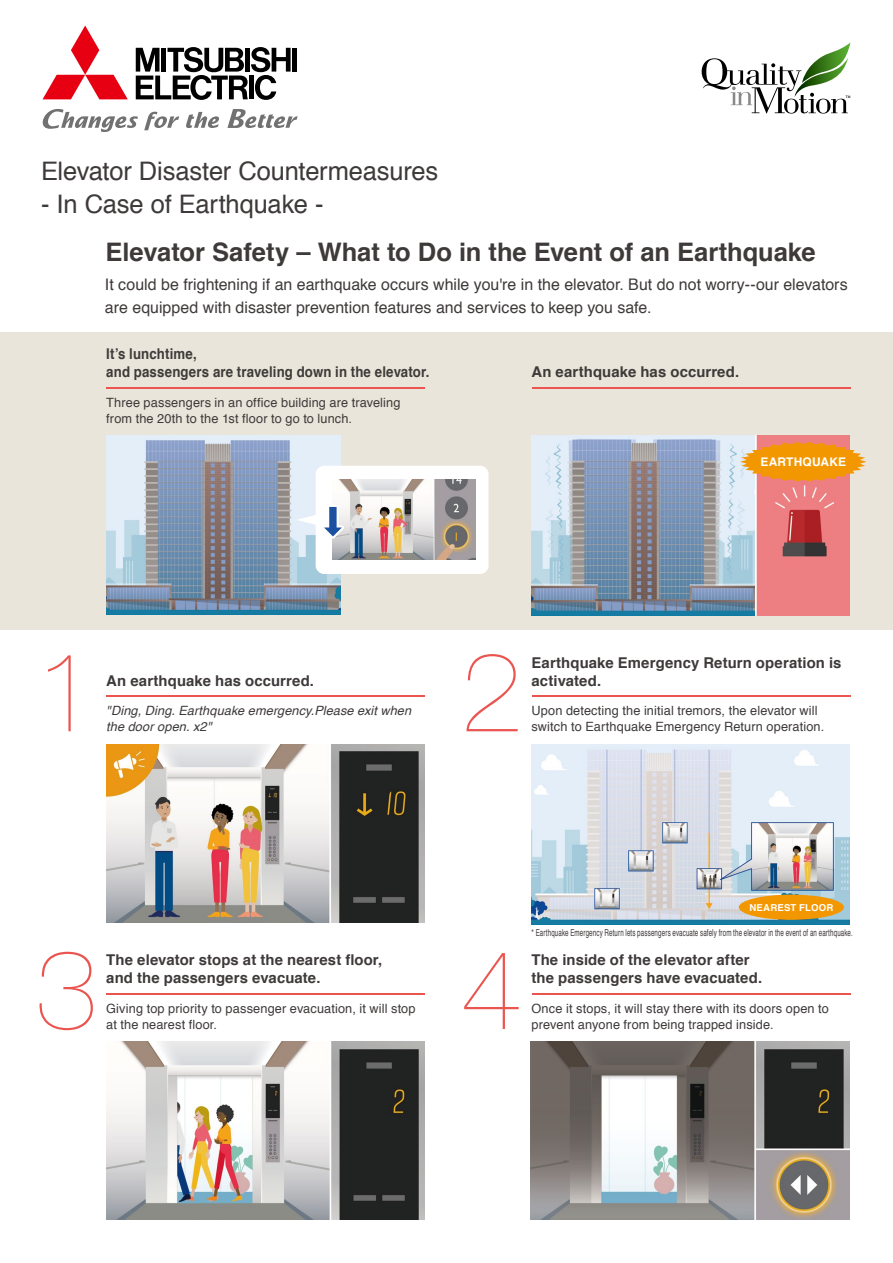
<style>
.page{position:relative;width:893px;height:1263px;background:#fff}
.page>*{position:absolute;margin:0;border:0;box-sizing:border-box;transform-origin:0 0}
.t1{font:200 111.6px "Helvetica Neue";color:#ea5550}
.t2{font:25.5px/33px "Helvetica";letter-spacing:-.01em;color:#3e3a39}
.t3{font:700 25.5px "Helvetica";color:#3e3a39}
.t4{font:15.9px/22.4px "Helvetica";color:#3e3a39}
.t5{font:700 14.85px/18px "Helvetica";letter-spacing:.01em;color:#3e3a39}
.t6{font:700 14.85px/17.9px "Helvetica";letter-spacing:.01em;color:#3e3a39;scale:.89 1}
.t7{font:12.75px/15.9px "Helvetica";letter-spacing:.01em;color:#3e3a39}
.t8{font:italic 12.75px "Helvetica";letter-spacing:.01em;color:#3e3a39}
.t9{font:700 11.85px "Helvetica";letter-spacing:.02em;color:#fff}
.t10{font:9.6px "Helvetica";letter-spacing:.02em;color:#3e3a39;scale:.65 1}
.t11{font:700 9.6px "Helvetica";letter-spacing:.025em;color:#fff}
</style>
<div class="page">
<div style="left:0;top:332px;width:893px;height:297px;background:#eae5da"></div>
<hr style="left:106px;top:695px;width:319px;height:2px;background:#ea5550">
<hr style="left:531px;top:695px;width:319px;height:2px;background:#ea5550">
<hr style="left:106px;top:993px;width:319px;height:1px;background:#ea5550">
<hr style="left:531px;top:993px;width:319px;height:1px;background:#ea5550">
<hr style="left:106px;top:387px;width:319px;height:2px;background:#ea5550">
<hr style="left:531px;top:387px;width:319px;height:2px;background:#ea5550">
<img style="left:531px;top:744px;width:318px;height:180px">
<img style="left:106px;top:744px;width:319px;height:179px">
<img style="left:106px;top:1041px;width:318px;height:179px">
<img style="left:531px;top:1041px;width:319px;height:179px">
<img style="left:107px;top:435px;width:233px;height:179px">
<img style="left:531px;top:435px;width:319px;height:180px">
<svg style="left:296px;top:466px;width:193px;height:108px;background:#d5d3d2"></svg>
<div style="left:739px;top:895px;width:105px;height:25px;background:#f39700;border-radius:50%"></div>
<svg style="left:740px;top:442px;width:127px;height:39px;background:#f0a236"></svg>
<svg style="left:144px;top:112px;width:35px;height:18px"></svg>
<svg style="left:227px;top:109px;width:71px;height:19px"></svg>
<svg style="left:42px;top:109px;width:96px;height:23px"></svg>
<svg style="left:186px;top:112px;width:33px;height:16px"></svg>
<svg style="left:43px;top:26px;width:85px;height:73px"></svg>
<hr style="left:293px;top:48px;width:4px;height:24px;background:#000">
<svg style="left:136px;top:47px;width:155px;height:53px"></svg>
<svg style="left:702px;top:43px;width:148px;height:71px"></svg>
<p class="t2" style="left:41px;top:155px;width:399px">Elevator Disaster Countermeasures<br>In- Case of Earthquake -</p>
<p class="t3" style="left:106px;top:231px;width:712px">Elevator Safety – What to Do in the Event of an Earthquake</p>
<p class="t4" style="left:105px;top:274px;width:744px">It could be frightening if an earthquake occurs while you r e' in the elevator. But do not worry--our elevators are equipped with disaster prevention features and services to keep you safe.</p>
<p class="t6" style="left:106px;top:345px;width:365px">s’I t lunchtime,<br>and passengers are traveling down in the elevator.</p>
<p class="t7" style="left:106px;top:395px;width:296px">Three passengers in an office building are traveling from the 20th to the 1st floor to go to lunch.</p>
<p class="t5" style="left:531px;top:363px;width:209px">An earthquake has occurred.</p>
<p class="t9" style="left:760px;top:452px;width:87px">EARTHQUAKE</p>
<p class="t1" style="left:35px;top:605px;width:64px">1</p>
<p class="t5" style="left:106px;top:671px;width:209px">An earthquake has occurred.</p>
<p class="t8" style="left:106px;top:717px;width:107px">the door open "2x.</p>
<p class="t8" style="left:106px;top:701px;width:306px">"Ding, Ding. Earthquake emergency.Please exit when</p>
<p class="t1" style="left:460px;top:605px;width:64px">2</p>
<p class="t5" style="left:531px;top:653px;width:312px">Earthquake Emergency Return operation is activated.</p>
<p class="t7" style="left:531px;top:719px;width:294px">switch to Earthquake Emergency Return operation.</p>
<p class="t7" style="left:531px;top:703px;width:287px">Upon detecting the initial tremors, the elevator will</p>
<p class="t1" style="left:35px;top:903px;width:64px">3</p>
<p class="t5" style="left:106px;top:951px;width:277px">The elevator stops at the nearest floor, and the passengers evacuate.</p>
<p class="t7" style="left:106px;top:1017px;width:112px">at the nearest floor.</p>
<p class="t7" style="left:106px;top:1001px;width:311px">Giving top priority to passenger evacuation it, will stop</p>
<p class="t1" style="left:460px;top:903px;width:64px">4</p>
<p class="t11" style="left:749px;top:900px;width:86px">NEAREST FLOOR</p>
<p class="t10" style="left:531px;top:925px;width:496px">* Earthquake Emergency Return lets passengers evacuate safely from the elevator in the event anof earthquake.</p>
<p class="t5" style="left:531px;top:951px;width:232px">The inside of the elevator after the passengers have evacuated.</p>
<p class="t7" style="left:531px;top:1017px;width:244px">prevent anyone from being trapped inside.</p>
<p class="t7" style="left:531px;top:1001px;width:299px">Once it stops it, will stay there with its doors open to</p>
</div>
